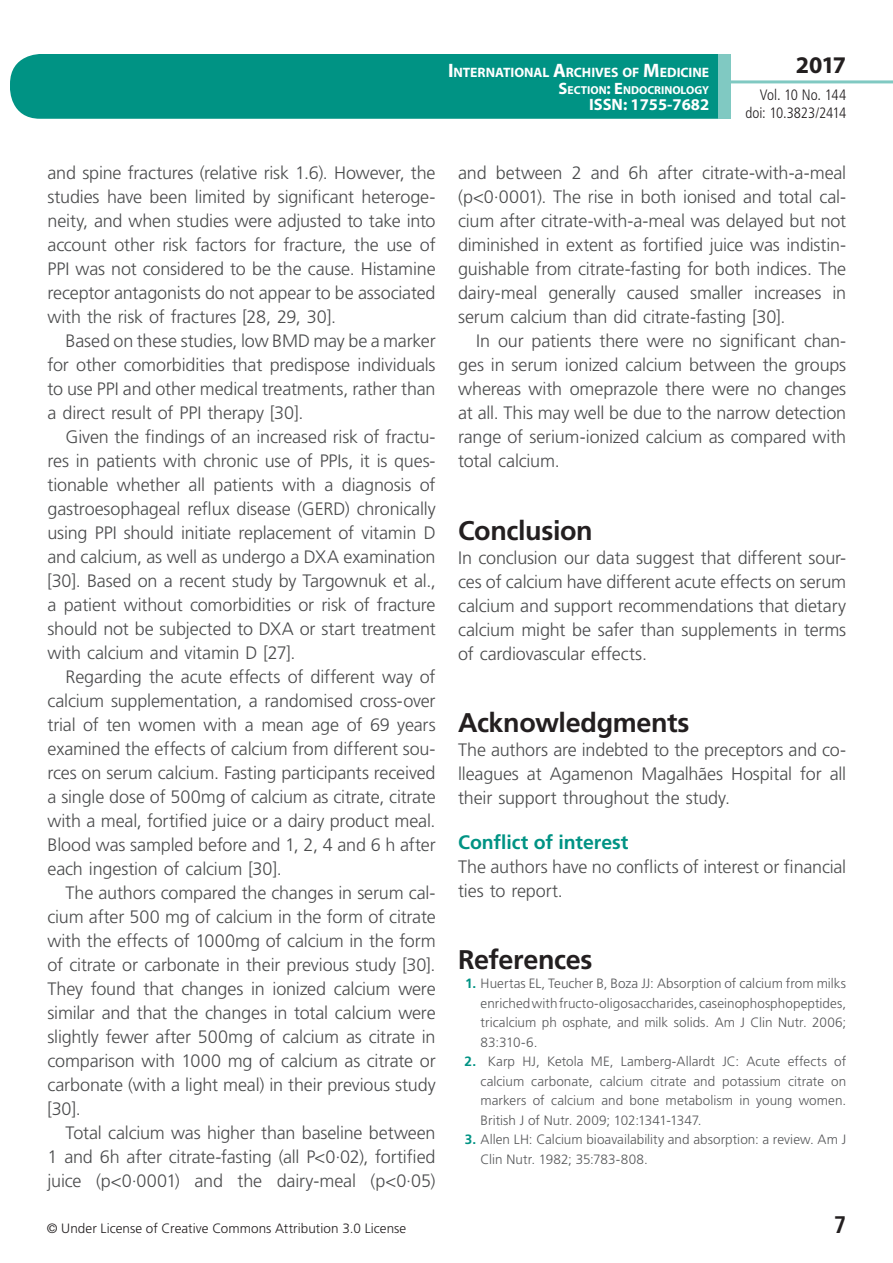
<style>
.page{position:relative;width:893px;height:1263px;background:#fff}
.page>*{position:absolute;margin:0;border:0;box-sizing:border-box;transform-origin:0 0}
.t1{font:700 27px "Frutiger LT Std";letter-spacing:-.015em;color:#231f20}
.t2{font:700 24px "Myriad Pro";color:#231f20}
.t3{font:700 condensed 24px "Frutiger LT Std";color:#231f20}
.t4{font:700 19.5px "Frutiger LT Std";letter-spacing:-.005em;color:#009384}
.t5{font:300 18px/24px "Frutiger LT Std";letter-spacing:-.01em;color:#4b4c4d;text-align:justify}
.t6{font:700 16.5px "Myriad Pro";color:#fff}
.t7{font:300 condensed 15px/18px "Frutiger LT Std";letter-spacing:-.01em;color:#231f20;text-align:right}
.t8{font:700 13.65px "Myriad Pro";letter-spacing:-.005em;color:#fff}
.t9{font:300 13.5px/19.5px "Frutiger LT Std";letter-spacing:.005em;color:#57585a;text-align:justify}
.t10{font:300 13.5px "Frutiger LT Std";letter-spacing:.005em;color:#231f20}
.t11{font:700 11.55px "Myriad Pro";color:#fff}
.s1{font-size:19.5px}
.s2{font-size:16.5px}
.s3{font-weight:700;color:#009384}
</style>
<div class="page">
<div style="left:10px;top:54px;width:775px;height:65px;background:#009384;border-radius:30px"></div>
<div style="left:732px;top:0;width:161px;height:157px;background:#fff"></div>
<hr style="left:730px;top:80px;width:163px;height:3px;background:#80c9c2">
<div style="left:718px;top:54px;width:13px;height:65px;background:#80c9c2"></div>
<p class="t8" style="left:448px;top:64px;width:263px"><span class="s1">I</span>NTERNATIONAL <span class="s1">A</span>RCHIVES OF <span class="s1">M</span>EDICINE</p>
<p class="t11" style="left:559px;top:82px;width:152px"><span class="s2">S</span>ECTION<span class="s2">: E</span>NDOCRINOLOGY</p>
<p class="t6" style="left:589px;top:94px;width:122px">ISSN: 1755-7682</p>
<h2 class="t2" style="left:796px;top:49px;width:52px">2017</h2>
<p class="t7" style="left:745px;top:86px;width:102px">Vol. 10 No. 144 doi: 10.3823/2414</p>
<p class="t5" style="left:48px;top:162px;width:390px">and spine fractures (relative risk 1.6). However, the studies have been limited by significant heteroge&shy;neity, and when studies were adjusted to take into account other risk factors for fracture, the use of PPI was not considered to be the cause. Histamine receptor antagonists do not appear to be associated with the risk of fractures [28, 29, 30].</p>
<p class="t5" style="left:48px;top:329px;width:390px;text-indent:18px">Based on these studies, low BMD may be a marker for other comorbidities that predispose individuals to use PPI and other medical treatments, rather than a direct result of PPI therapy [30].</p>
<p class="t5" style="left:48px;top:425px;width:390px;text-indent:18px">Given the findings of an increased risk of fractu&shy;res in patients with chronic use of PPIs, it is ques&shy;tionable whether all patients with a diagnosis of gastroesophageal reflux disease (GERD) chronically using PPI should initiate replacement of vitamin D and calcium, as well as undergo a DXA examination [30]. Based on a recent study by Targownuk et al., a patient without comorbidities or risk of fracture should not be subjected to DXA or start treatment with calcium and vitamin D [27].</p>
<p class="t5" style="left:48px;top:665px;width:390px;text-indent:18px">Regarding the acute effects of different way of calcium supplementation, a randomised cross-over trial of ten women with a mean age of 69 years examined the effects of calcium from different sou&shy;rces on serum calcium. Fasting participants received a single dose of 500mg of calcium as citrate, citrate with a meal, fortified juice or a dairy product meal.<br>Blood was sampled before and 1, 2, 4 and 6 h after each ingestion of calcium [30].</p>
<p class="t5" style="left:48px;top:881px;width:390px;text-indent:18px">The authors compared the changes in serum cal&shy;cium after 500 mg of calcium in the form of citrate with the effects of 1000mg of calcium in the form of citrate or carbonate in their previous study [30].<br>They found that changes in ionized calcium were similar and that the changes in total calcium were slightly fewer after 500mg of calcium as citrate in comparison with 1000 mg of calcium as citrate or carbonate (with a light meal) in their previous study [30].</p>
<p class="t5" style="left:48px;top:1121px;width:390px;text-indent:18px">Total calcium was higher than baseline between 1 and 6h after citrate-fasting (all P&lt;0·02), fortified juice (p&lt;0·0001) and the dairy-meal (p&lt;0·05)</p>
<p class="t5" style="left:458px;top:161px;width:390px">and between 2 and 6h after citrate-with-a-meal (p&lt;0·0001). The rise in both ionised and total cal&shy;cium after citrate-with-a-meal was delayed but not diminished in extent as fortified juice was indistin&shy;guishable from citrate-fasting for both indices. The dairy-meal generally caused smaller increases in serum calcium than did citrate-fasting [30].</p>
<p class="t5" style="left:458px;top:329px;width:390px;text-indent:18px">In our patients there were no significant chan&shy;ges in serum ionized calcium between the groups whereas with omeprazole there were no changes at all. This may well be due to the narrow detection range of serium-ionized calcium as compared with total calcium.</p>
<h1 class="t1" style="left:458px;top:514px;width:136px">Conclusion</h1>
<p class="t5" style="left:458px;top:546px;width:390px">In conclusion our data suggest that different sour&shy;ces of calcium have different acute effects on serum calcium and support recommendations that dietary calcium might be safer than supplements in terms of cardiovascular effects.</p>
<h1 class="t1" style="left:458px;top:706px;width:233px">Acknowledgments</h1>
<p class="t5" style="left:458px;top:738px;width:390px">The authors are indebted to the preceptors and co&shy;lleagues at Agamenon Magalhães Hospital for all their support throughout the study.</p>
<p class="t4" style="left:458px;top:830px;width:172px">Conflict of interest</p>
<p class="t5" style="left:458px;top:855px;width:390px">The authors have no conflicts of interest or financial ties to report.</p>
<h1 class="t1" style="left:458px;top:943px;width:136px">References</h1>
<p class="t9" style="left:481px;top:974px;width:367px;text-indent:-16px"><span class="s3">1.</span> Huertas EL, Teucher B, Boza JJ: Absorption of calcium from milks enriched with fructo-oligosaccharides, caseinophosphopeptides, tricalcium ph osphate, and milk solids. Am J Clin Nutr. 2006; 83:310-6.</p>
<p class="t9" style="left:481px;top:1052px;width:367px;text-indent:-16px"><span class="s3">2.</span> Karp HJ, Ketola ME, Lamberg-Allardt JC: Acute effects of calcium carbonate, calcium citrate and potassium citrate on markers of calcium and bone metabolism in young women.<br>British J of Nutr. 2009; 102:1341-1347.</p>
<p class="t9" style="left:481px;top:1130px;width:367px;text-indent:-16px"><span class="s3">3.</span> Allen LH: Calcium bioavailability and absorption: a review. Am J<br>Clin Nutr. 1982; 35:783-808.</p>
<p class="t10" style="left:47px;top:1220px;width:361px">© Under License of Creative Commons Attribution 3.0 License</p>
<h2 class="t3" style="left:834px;top:1210px;width:14px">7</h2>
</div>
